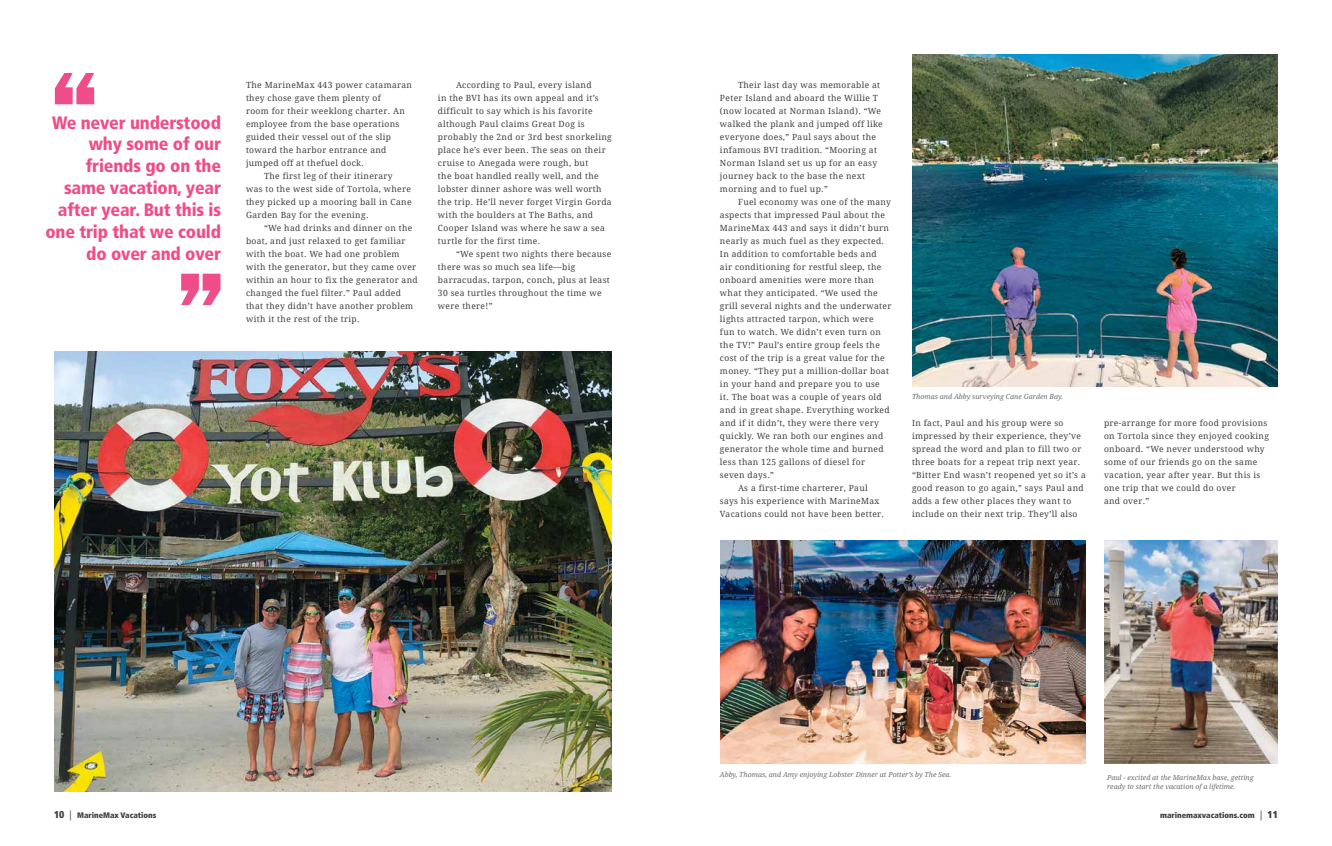
<style>
.page{position:relative;width:1332px;height:846px;background:#fff}
.page>*{position:absolute;margin:0;border:0;box-sizing:border-box;transform-origin:0 0}
.t1{font:900 condensed 18px/22px "Frutiger LT Std";letter-spacing:-.01em;color:#ef4d89;text-align:right}
.t2{font:8.5px/13px "Droid Serif";letter-spacing:.04em;color:#414042}
.t3{font:900 condensed 8px "Frutiger LT Std";color:#414042}
.t4{font:italic 7px/9px "Droid Serif";color:#6d6e71}
.s1{font-size:10px}
.s2{font-weight:300;font-stretch:normal;font-size:10px}
</style>
<div class="page">
<svg style="left:55px;top:73px;width:39px;height:31px"></svg>
<svg style="left:181px;top:274px;width:39px;height:31px"></svg>
<img style="left:54px;top:351px;width:558px;height:441px">
<img style="left:1104px;top:541px;width:174px;height:223px">
<img style="left:912px;top:54px;width:366px;height:333px">
<img style="left:720px;top:541px;width:366px;height:223px">
<h1 class="t1" style="left:45px;top:111px;width:177px">We never understood why some of our friends go on the same vacation, year after year. But this is one trip that we could do over and over</h1>
<p class="t2" style="left:246px;top:79px;width:167px">The MarineMax 443 power catamaran</p>
<p class="t2" style="left:246px;top:92px;width:137px">they chose gave them plenty of</p>
<p class="t2" style="left:246px;top:105px;width:160px">room for their weeklong charter. An</p>
<p class="t2" style="left:246px;top:118px;width:155px">employee from the base operations</p>
<p class="t2" style="left:246px;top:131px;width:147px">guided their vessel out of the slip</p>
<p class="t2" style="left:246px;top:144px;width:142px">toward the harbor entrance and</p>
<p class="t2" style="left:246px;top:157px;width:119px">jumped off at thefuel dock.</p>
<p class="t2" style="left:264px;top:170px;width:130px">The first leg of their itinerary</p>
<p class="t2" style="left:246px;top:183px;width:167px">was to the west side of Tortola, where</p>
<p class="t2" style="left:246px;top:196px;width:167px">they picked up a mooring ball in Cane</p>
<p class="t2" style="left:246px;top:209px;width:124px">Garden Bay for the evening.</p>
<p class="t2" style="left:264px;top:222px;width:150px">“We had drinks and dinner on the</p>
<p class="t2" style="left:246px;top:235px;width:161px">boat, and just relaxed to get familiar</p>
<p class="t2" style="left:246px;top:248px;width:155px">with the boat. We had one problem</p>
<p class="t2" style="left:246px;top:261px;width:172px">with the generator, but they came over</p>
<p class="t2" style="left:246px;top:274px;width:173px">within an hour to fix the generator and</p>
<p class="t2" style="left:246px;top:287px;width:157px">changed the fuel filter.” Paul added</p>
<p class="t2" style="left:246px;top:300px;width:169px">that they didn’t have another problem</p>
<p class="t2" style="left:246px;top:313px;width:115px">with it the rest of the trip.</p>
<p class="t2" style="left:438px;top:79px;width:175px;text-indent:18px">According to Paul, every island<br>in the BVI has its own appeal and it’s difficult to say which is his favorite although Paul claims Great Dog is probably the 2nd or 3rd best snorkeling place he’s ever been. The seas on their cruise to Anegada were rough, but<br>the boat handled really well, and the lobster dinner ashore was well worth the trip. He’ll never forget Virgin Gorda with the boulders at The Baths, and Cooper Island was where he saw a sea turtle for the first time.</p>
<p class="t2" style="left:438px;top:247px;width:175px;text-indent:18px">“We spent two nights there because there was so much sea life—big barracudas, tarpon, conch, plus at least<br>30 sea turtles throughout the time we were there!”</p>
<p class="t2" style="left:720px;top:79px;width:164px;text-indent:18px">Their last day was memorable at Peter Island and aboard the Willie T (now located at Norman Island). “We walked the plank and jumped off like everyone does,” Paul says about the infamous BVI tradition. “Mooring at Norman Island set us up for an easy journey back to the base the next morning and to fuel up.”</p>
<p class="t2" style="left:738px;top:196px;width:155px">Fuel economy was one of the many</p>
<p class="t2" style="left:720px;top:209px;width:166px">aspects that impressed Paul about the</p>
<p class="t2" style="left:720px;top:222px;width:171px">MarineMax 443 and says it didn’t burn</p>
<p class="t2" style="left:720px;top:235px;width:166px">nearly as much fuel as they expected.</p>
<p class="t2" style="left:720px;top:248px;width:158px">In addition to comfortable beds and</p>
<p class="t2" style="left:720px;top:261px;width:163px">air conditioning for restful sleep, the</p>
<p class="t2" style="left:720px;top:274px;width:156px">onboard amenities were more than</p>
<p class="t2" style="left:720px;top:287px;width:159px">what they anticipated. “We used the</p>
<p class="t2" style="left:720px;top:300px;width:173px">grill several nights and the underwater</p>
<p class="t2" style="left:720px;top:313px;width:155px">lights attracted tarpon, which were</p>
<p class="t2" style="left:720px;top:325px;width:162px">fun to watch. We didn’t even turn on</p>
<p class="t2" style="left:720px;top:338px;width:161px">the TV!” Paul’s entire group feels the</p>
<p class="t2" style="left:720px;top:351px;width:166px">cost of the trip is a great value for the</p>
<p class="t2" style="left:720px;top:364px;width:171px">money. “They put a million-dollar boat</p>
<p class="t2" style="left:720px;top:377px;width:161px">in your hand and prepare you to use</p>
<p class="t2" style="left:720px;top:390px;width:163px">it. The boat was a couple of years old</p>
<p class="t2" style="left:720px;top:403px;width:171px">and in great shape. Everything worked</p>
<p class="t2" style="left:720px;top:416px;width:160px">and if it didn’t, they were there very</p>
<p class="t2" style="left:720px;top:429px;width:165px">quickly. We ran both our engines and</p>
<p class="t2" style="left:720px;top:442px;width:165px">generator the whole time and burned</p>
<p class="t2" style="left:720px;top:455px;width:147px">less than 125 gallons of diesel for</p>
<p class="t2" style="left:720px;top:468px;width:56px">seven days.”</p>
<p class="t2" style="left:738px;top:481px;width:131px">As a first-time charterer, Paul</p>
<p class="t2" style="left:720px;top:494px;width:161px">says his experience with MarineMax</p>
<p class="t2" style="left:720px;top:507px;width:166px">Vacations could not have been better.</p>
<p class="t4" style="left:912px;top:392px;width:153px">Thomas and Abby surveying Cane Garden Bay.</p>
<p class="t2" style="left:912px;top:417px;width:175px">In fact, Paul and his group were so impressed by their experience, they’ve spread the word and plan to fill two or three boats for a repeat trip next year. “Bitter End wasn’t reopened yet so it’s a good reason to go again,” says Paul and adds a few other places they want to include on their next trip. They’ll also</p>
<p class="t2" style="left:1104px;top:417px;width:166px">pre-arrange for more food provisions on Tortola since they enjoyed cooking onboard. “We never understood why some of our friends go on the same vacation, year after year. But this is one trip that we could do over<br>and over.”</p>
<p class="t4" style="left:720px;top:770px;width:233px">Abby, Thomas, and Amy enjoying Lobster Dinner at Potter’s by The Sea.</p>
<p class="t4" style="left:1107px;top:773px;width:148px">Paul - excited at the MarineMax base, getting ready to start the vacation of a lifetime.</p>
<p class="t3" style="left:54px;top:810px;width:104px"><span class="s1">10</span> <span class="s2">|</span> MarineMax Vacations</p>
<p class="t3" style="left:1160px;top:810px;width:119px">marinemaxvacations.com <span class="s2">|</span> <span class="s1">11</span></p>
</div>
